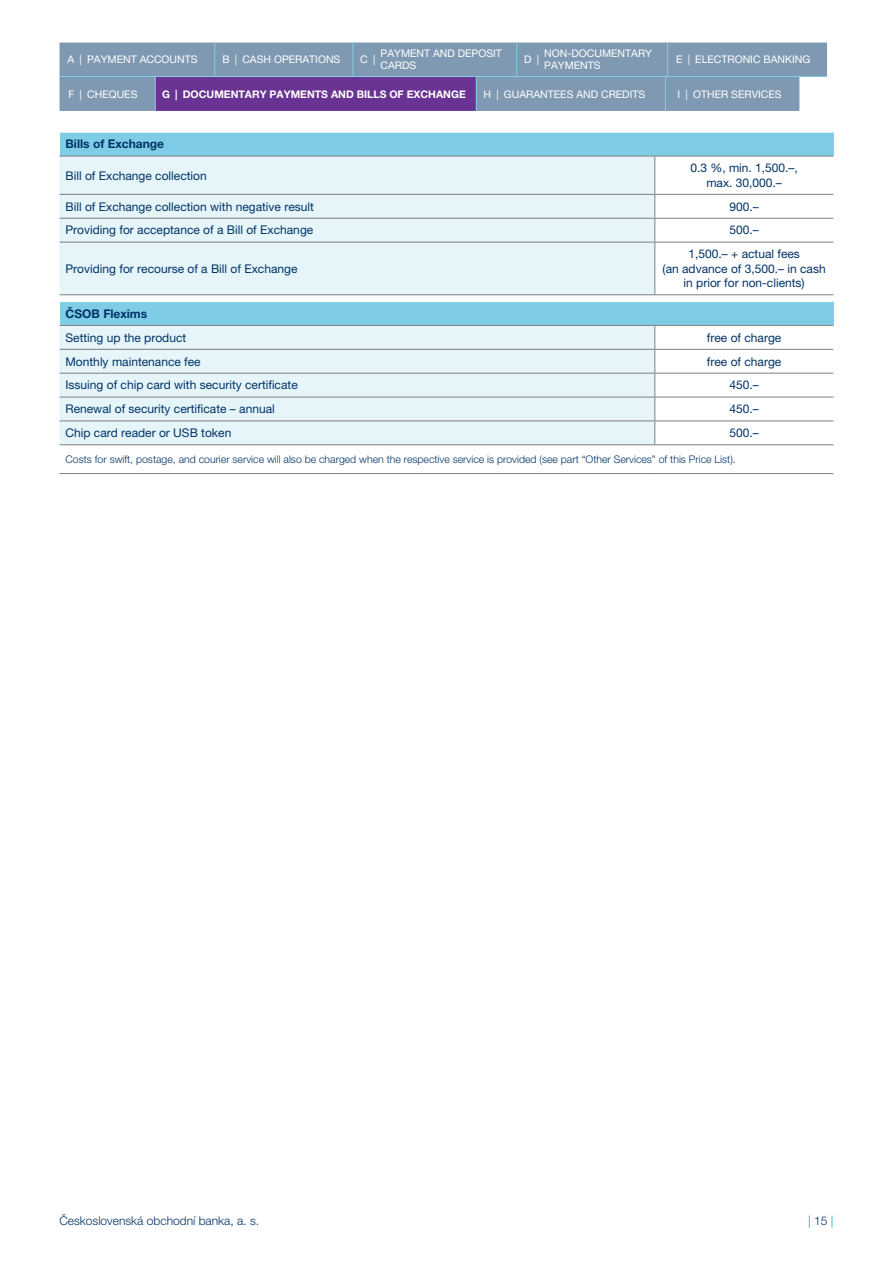
<style>
.page{position:relative;width:893px;height:1263px;background:#fff}
.page>*{position:absolute;margin:0;border:0;box-sizing:border-box;transform-origin:0 0}
.Normal_polozka{font:12px "Helvetica Neue LT Pro";color:#036}
.Normal_polozka_upros{font:12px/14.4px "Helvetica Neue LT Pro";color:#036;text-align:center}
.t1{font:300 12px "Helvetica Neue LT Pro";color:#036}
.Nadpis_hlavni_3{font:700 12px "Helvetica Neue LT Pro";color:#036}
.t2{font:300 12px "Helvetica Neue LT Pro";color:#0099cd}
.t3{font:10.5px/12.6px "Helvetica Neue LT Pro";color:#fff}
.Normal_poznamka_bez{font:300 10.5px "Helvetica Neue LT Pro";color:#036}
.t4{font:700 10.5px "Helvetica Neue LT Pro";color:#fff}
.s1{color:#036}
</style>
<div class="page">
<div style="left:60px;top:132px;width:773px;height:24px;background:#7fcce6"></div>
<div style="left:60px;top:157px;width:594px;height:137px;background:#e5f5fa"></div>
<hr style="left:60px;top:132px;width:595px;height:1px;background:#fff">
<hr style="left:655px;top:132px;width:178px;height:1px;background:#fff">
<hr style="left:60px;top:156px;width:595px;height:1px;background:#7f7f7f">
<hr style="left:655px;top:156px;width:178px;height:1px;background:#7f7f7f">
<hr style="left:654px;top:156px;width:1px;height:38px;background:#7f7f7f">
<hr style="left:60px;top:194px;width:595px;height:1px;background:#7f7f7f">
<hr style="left:655px;top:194px;width:178px;height:1px;background:#7f7f7f">
<hr style="left:60px;top:218px;width:595px;height:1px;background:#7f7f7f">
<hr style="left:655px;top:218px;width:178px;height:1px;background:#7f7f7f">
<svg style="left:654px;top:195px;width:1px;height:47px"></svg>
<hr style="left:60px;top:242px;width:595px;height:1px;background:#7f7f7f">
<hr style="left:655px;top:242px;width:178px;height:1px;background:#7f7f7f">
<hr style="left:654px;top:242px;width:1px;height:52px;background:#7f7f7f">
<hr style="left:60px;top:294px;width:595px;height:1px;background:#7f7f7f">
<hr style="left:655px;top:294px;width:178px;height:1px;background:#7f7f7f">
<div style="left:60px;top:302px;width:773px;height:23px;background:#7fcce6"></div>
<div style="left:60px;top:326px;width:594px;height:47px;background:#e5f5fa"></div>
<svg style="left:60px;top:374px;width:773px;height:72px;fill:#e5f5fa"></svg>
<hr style="left:60px;top:325px;width:595px;height:1px;background:#7f7f7f">
<hr style="left:655px;top:325px;width:178px;height:1px;background:#7f7f7f">
<hr style="left:60px;top:349px;width:595px;height:1px;background:#7f7f7f">
<hr style="left:655px;top:349px;width:178px;height:1px;background:#7f7f7f">
<hr style="left:60px;top:397px;width:595px;height:1px;background:#7f7f7f">
<hr style="left:655px;top:397px;width:178px;height:1px;background:#7f7f7f">
<hr style="left:60px;top:421px;width:595px;height:1px;background:#7f7f7f">
<hr style="left:655px;top:421px;width:178px;height:1px;background:#7f7f7f">
<hr style="left:60px;top:473px;width:595px;height:1px;background:#7f7f7f">
<hr style="left:655px;top:473px;width:178px;height:1px;background:#7f7f7f">
<hr style="left:60px;top:373px;width:595px;height:1px;background:#7f7f7f">
<hr style="left:655px;top:373px;width:178px;height:1px;background:#7f7f7f">
<svg style="left:654px;top:326px;width:1px;height:118px"></svg>
<hr style="left:60px;top:444px;width:595px;height:1px;background:#7f7f7f">
<hr style="left:655px;top:444px;width:178px;height:1px;background:#7f7f7f">
<svg style="left:60px;top:43px;width:767px;height:68px;background:#7c87ae"></svg>
<p class="t3" style="left:68px;top:53px;width:8px">A</p>
<p class="t3" style="left:80px;top:53px;width:4px">|</p>
<p class="t3" style="left:87px;top:53px;width:112px">PAYMENT ACCOUNTS</p>
<p class="t3" style="left:222px;top:53px;width:9px">B</p>
<p class="t3" style="left:235px;top:53px;width:4px">|</p>
<p class="t3" style="left:242px;top:53px;width:99px">CASH OPERATIONS</p>
<p class="t3" style="left:360px;top:53px;width:9px">C</p>
<p class="t3" style="left:373px;top:53px;width:4px">|</p>
<p class="t3" style="left:381px;top:47px;width:123px">PAYMENT AND DEPOSIT<br>CARDS</p>
<p class="t3" style="left:524px;top:53px;width:9px">D</p>
<p class="t3" style="left:537px;top:53px;width:4px">|</p>
<p class="t3" style="left:544px;top:47px;width:109px">NON-DOCUMENTARY<br>PAYMENTS</p>
<p class="t3" style="left:676px;top:53px;width:8px">E</p>
<p class="t3" style="left:688px;top:53px;width:4px">|</p>
<p class="t3" style="left:695px;top:53px;width:117px">ELECTRONIC BANKING</p>
<p class="t3" style="left:68px;top:88px;width:8px">F</p>
<p class="t3" style="left:80px;top:88px;width:4px">|</p>
<p class="t3" style="left:87px;top:88px;width:52px">CHEQUES</p>
<p class="t4" style="left:162px;top:87px;width:9px">G</p>
<p class="t4" style="left:175px;top:87px;width:4px">|</p>
<p class="t4" style="left:183px;top:87px;width:284px">DOCUMENTARY PAYMENTS AND BILLS OF EXCHANGE</p>
<p class="t3" style="left:484px;top:88px;width:9px">H</p>
<p class="t3" style="left:496px;top:88px;width:4px">|</p>
<p class="t3" style="left:504px;top:88px;width:143px">GUARANTEES AND CREDITS</p>
<p class="t3" style="left:678px;top:88px;width:4px">I</p>
<p class="t3" style="left:686px;top:88px;width:4px">|</p>
<p class="t3" style="left:693px;top:88px;width:90px">OTHER SERVICES</p>
<p class="Nadpis_hlavni_3" style="left:66px;top:137px;width:100px">Bills of Exchange</p>
<p class="Normal_polozka" style="left:66px;top:168px;width:143px">Bill of Exchange collection</p>
<p class="Normal_polozka_upros" style="left:690px;top:161px;width:109px">0.3 %, min. 1,500.–, max. 30,000.–</p>
<p class="Normal_polozka" style="left:66px;top:199px;width:250px">Bill of Exchange collection with negative result</p>
<p class="Normal_polozka_upros" style="left:729px;top:199px;width:31px">900.–</p>
<p class="Normal_polozka" style="left:66px;top:223px;width:249px">Providing for acceptance of a Bill of Exchange</p>
<p class="Normal_polozka_upros" style="left:729px;top:223px;width:31px">500.–</p>
<p class="Normal_polozka" style="left:66px;top:261px;width:233px">Providing for recourse of a Bill of Exchange</p>
<p class="Normal_polozka_upros" style="left:663px;top:247px;width:165px">1,500.– + actual fees<br>(an advance of 3,500.– in cash in prior for non-clients)</p>
<p class="Nadpis_hlavni_3" style="left:66px;top:306px;width:83px">ČSOB Flexims</p>
<p class="Normal_polozka" style="left:66px;top:330px;width:122px">Setting up the product</p>
<p class="Normal_polozka_upros" style="left:707px;top:330px;width:76px">free of charge</p>
<p class="Normal_polozka" style="left:66px;top:354px;width:137px">Monthly maintenance fee</p>
<p class="Normal_polozka_upros" style="left:707px;top:354px;width:76px">free of charge</p>
<p class="Normal_polozka" style="left:66px;top:378px;width:234px">Issuing of chip card with security certificate</p>
<p class="Normal_polozka_upros" style="left:729px;top:378px;width:31px">450.–</p>
<p class="Normal_polozka" style="left:66px;top:402px;width:211px">Renewal of security certificate – annual</p>
<p class="Normal_polozka_upros" style="left:729px;top:402px;width:31px">450.–</p>
<p class="Normal_polozka" style="left:66px;top:426px;width:167px">Chip card reader or USB token</p>
<p class="Normal_polozka_upros" style="left:729px;top:425px;width:31px">500.–</p>
<p class="Normal_poznamka_bez" style="left:66px;top:453px;width:672px">Costs for swift, postage, and courier service will also be charged when the respective service is provided (see part “Other Services” of this Price List).</p>
<p class="t1" style="left:60px;top:1213px;width:201px">Československá obchodní banka, a. s.</p>
<p class="t2" style="left:808px;top:1213px;width:27px">| <span class="s1">15</span> |</p>
</div>
